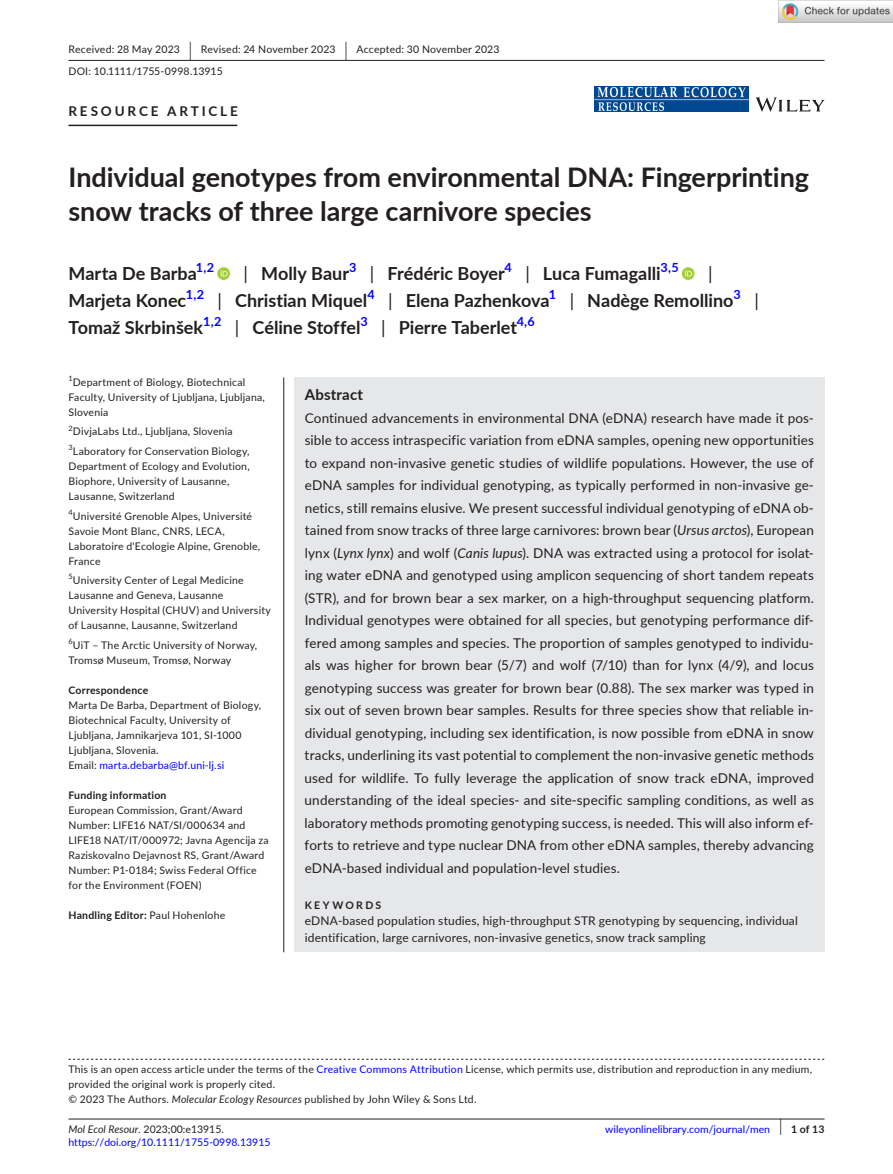
<style>
.page{position:relative;width:893px;height:1174px;background:#fff}
.page>*{position:absolute;margin:0;border:0;box-sizing:border-box;transform-origin:0 0}
.t1{font:700 27px/34.5px "Lato";color:#231f20}
.t2{font:700 18px "Lato";color:#231f20}
.t3{font:18px "Lato";color:#231f20}
.t4{font:700 15px "Lato";letter-spacing:.015em;color:#231f20}
.t5{font:13.5px/22.5px "Lato";letter-spacing:.01em;color:#231f20;text-align:justify}
.t6{font:700 13.5px "Lato";letter-spacing:.21em;color:#231f20}
.t7{font:700 12.6px "Lato";color:#00f}
.t8{font:12px/16.5px "Lato";letter-spacing:.015em;color:#231f20}
.t9{font:10.5px/15px "Lato";letter-spacing:.02em;color:#231f20}
.t10{font:10.5px "Lato";color:#00f}
.t11{font:700 10.5px "Lato";letter-spacing:.02em;color:#231f20}
.t12{font:10.5px "Lato";color:#231f20}
.t13{font:700 10.5px "Lato";letter-spacing:.22em;color:#231f20}
.t14{font:7.35px "Lato";color:#231f20}
.s1{font-size:19.65px}
.s2{font-weight:400}
.s3{color:#00f}
.s4{font-style:italic}
.s5{font-weight:400;font-size:17.4px}
</style>
<div class="page">
<hr style="left:68px;top:1118px;width:756px;height:1px;background:#231f20">
<svg style="left:756px;top:97px;width:68px;height:15px"></svg>
<img style="left:595px;top:86px;width:153px;height:26px">
<hr style="left:68px;top:60px;width:756px;height:1px;background:#231f20">
<hr style="left:68px;top:125px;width:169px;height:1px;background:#231f20">
<svg style="left:217px;top:267px;width:13px;height:13px"></svg>
<svg style="left:221px;top:269px;width:7px;height:7px"></svg>
<svg style="left:682px;top:267px;width:12px;height:13px"></svg>
<svg style="left:685px;top:269px;width:7px;height:7px"></svg>
<svg style="left:68px;top:1058px;width:756px;height:1px"></svg>
<div style="left:294px;top:377px;width:530px;height:575px;background:#e6e7e9"></div>
<hr style="left:283px;top:377px;width:1px;height:575px;background:#231f20">
<img style="left:779px;top:0;width:114px;height:23px">
<p class="t9" style="left:68px;top:38px;width:433px;line-height:21.8px">Received: 28 May 2023 <span class="s1">|</span> Revised: 24 November 2023 <span class="s1">|</span> Accepted: 30 November 2023<br>DOI: 10.1111/1755-0998.13915</p>
<p class="t6" style="left:68px;top:101px;width:171px">RESOURCE ARTICLE</p>
<h1 class="t1" style="left:68px;top:159px;width:742px">Individual genotypes from environmental DNA: Fingerprinting snow tracks of three large carnivore species</h1>
<h2 class="t2" style="left:68px;top:260px;width:130px">Marta De Barba</h2>
<p class="t7" style="left:196px;top:258px;width:20px">1,2</p>
<h2 class="t2" style="left:244px;top:260px;width:107px"><span class="s2">|</span> Molly Baur</h2>
<p class="t7" style="left:349px;top:258px;width:9px">3</p>
<h2 class="t2" style="left:370px;top:260px;width:136px"><span class="s2">|</span> Frédéric Boyer</h2>
<p class="t7" style="left:504px;top:258px;width:9px">4</p>
<h2 class="t2" style="left:525px;top:260px;width:137px"><span class="s2">|</span> Luca Fumagalli</h2>
<p class="t7" style="left:661px;top:258px;width:20px">3,5</p>
<h2 class="t3" style="left:708px;top:260px;width:6px">|</h2>
<h2 class="t2" style="left:68px;top:287px;width:119px">Marjeta Konec</h2>
<p class="t7" style="left:186px;top:285px;width:20px">1,2</p>
<h2 class="t2" style="left:218px;top:287px;width:151px"><span class="s2">|</span> Christian Miquel</h2>
<p class="t7" style="left:367px;top:285px;width:9px">4</p>
<h2 class="t2" style="left:388px;top:287px;width:163px"><span class="s2">|</span> Elena Pazhenkova</h2>
<p class="t7" style="left:549px;top:285px;width:9px">1</p>
<h2 class="t2" style="left:570px;top:287px;width:165px"><span class="s2">|</span> Nadège Remollino</h2>
<p class="t7" style="left:733px;top:285px;width:9px">3</p>
<h2 class="t3" style="left:754px;top:287px;width:6px">|</h2>
<h2 class="t2" style="left:68px;top:314px;width:136px">Tomaž Skrbinšek</h2>
<p class="t7" style="left:203px;top:312px;width:20px">1,2</p>
<h2 class="t2" style="left:235px;top:314px;width:127px"><span class="s2">|</span> Céline Stoffel</h2>
<p class="t7" style="left:360px;top:312px;width:9px">3</p>
<h2 class="t2" style="left:381px;top:314px;width:137px"><span class="s2">|</span> Pierre Taberlet</h2>
<p class="t7" style="left:517px;top:312px;width:20px">4,6</p>
<p class="t14" style="left:68px;top:373px;width:6px">1</p>
<p class="t9" style="left:68px;top:374px;width:198px;text-indent:4px">Department of Biology, Biotechnical<br>Faculty, University of Ljubljana, Ljubljana,<br>Slovenia</p>
<p class="t9" style="left:68px;top:421px;width:183px;line-height:19.5px"><sup>2</sup>DivjaLabs Ltd., Ljubljana, Slovenia<br><sup>3</sup>Laboratory for Conservation Biology,</p>
<p class="t9" style="left:68px;top:458px;width:183px">Department of Ecology and Evolution,<br>Biophore, University of Lausanne,<br>Lausanne, Switzerland</p>
<p class="t9" style="left:68px;top:508px;width:193px"><sup>4</sup>Université Grenoble Alpes, Université<br>Savoie Mont Blanc, CNRS, LECA,<br>Laboratoire d'Ecologie Alpine, Grenoble,<br>France</p>
<p class="t9" style="left:68px;top:572px;width:204px"><sup>5</sup>University Center of Legal Medicine Lausanne and Geneva, Lausanne University Hospital (CHUV) and University of Lausanne, Lausanne, Switzerland</p>
<p class="t9" style="left:68px;top:637px;width:190px"><sup>6</sup>UiT – The Arctic University of Norway,<br>Tromsø Museum, Tromsø, Norway</p>
<p class="t11" style="left:68px;top:682px;width:81px">Correspondence</p>
<p class="t9" style="left:68px;top:697px;width:194px">Marta De Barba, Department of Biology, Biotechnical Faculty, University of Ljubljana, Jamnikarjeva 101, SI-1000<br>Ljubljana, Slovenia.<br>Email: <span class="s3">marta.debarba@bf.uni-lj.si</span></p>
<p class="t11" style="left:68px;top:787px;width:100px">Funding information</p>
<p class="t9" style="left:68px;top:802px;width:202px">European Commission, Grant/Award Number: LIFE16 NAT/SI/000634 and LIFE18 NAT/IT/000972; Javna Agencija za Raziskovalno Dejavnost RS, Grant/Award Number: P1-0184; Swiss Federal Office for the Environment (FOEN)</p>
<p class="t11" style="left:68px;top:907px;width:158px">Handling Editor: <span class="s2">Paul Hohenlohe</span></p>
<p class="t4" style="left:305px;top:383px;width:60px">Abstract</p>
<p class="t5" style="left:305px;top:406px;width:511px">Continued advancements in environmental DNA (eDNA) research have made it pos&shy;sible to access intraspecific variation from eDNA samples, opening new opportunities to expand non-invasive genetic studies of wildlife populations. However, the use of eDNA samples for individual genotyping, as typically performed in non-invasive ge&shy;netics, still remains elusive. We present successful individual genotyping of eDNA ob&shy;tained from snow tracks of three large carnivores: brown bear (<span class="s4">Ursus arctos</span>), European lynx (<span class="s4">Lynx lynx</span>) and wolf (<span class="s4">Canis lupus</span>). DNA was extracted using a protocol for isolat&shy;ing water eDNA and genotyped using amplicon sequencing of short tandem repeats (STR), and for brown bear a sex marker, on a high-throughput sequencing platform.<br>Individual genotypes were obtained for all species, but genotyping performance dif&shy;fered among samples and species. The proportion of samples genotyped to individu&shy;als was higher for brown bear (5/7) and wolf (7/10) than for lynx (4/9), and locus genotyping success was greater for brown bear (0.88). The sex marker was typed in six out of seven brown bear samples. Results for three species show that reliable in&shy;dividual genotyping, including sex identification, is now possible from eDNA in snow tracks, underlining its vast potential to complement the non-invasive genetic methods used for wildlife. To fully leverage the application of snow track eDNA, improved understanding of the ideal species- and site-specific sampling conditions, as well as laboratory methods promoting genotyping success, is needed. This will also inform ef&shy;forts to retrieve and type nuclear DNA from other eDNA samples, thereby advancing eDNA-based individual and population-level studies.</p>
<p class="t13" style="left:305px;top:897px;width:78px">KEYWORDS</p>
<p class="t8" style="left:305px;top:912px;width:495px">eDNA-based population studies, high-throughput STR genotyping by sequencing, individual identification, large carnivores, non-invasive genetics, snow track sampling</p>
<p class="t9" style="left:68px;top:1061px;width:745px">This is an open access article under the terms of the <span class="s3">Creative Commons Attribution</span> License, which permits use, distribution and reproduction in any medium, provided the original work is properly cited.<br>© 2023 The Authors. <span class="s4">Molecular Ecology Resources</span> published by John Wiley &amp; Sons Ltd.</p>
<p class="t12" style="left:68px;top:1121px;width:157px"><span class="s4">Mol Ecol Resour.</span> 2023;00:e13915.</p>
<p class="t11" style="left:779px;top:1121px;width:46px"><span class="s5">|</span> 1 of 13</p>
<p class="t10" style="left:68px;top:1135px;width:204px">https://doi.org/10.1111/1755-0998.13915</p>
<p class="t10" style="left:605px;top:1121px;width:166px">wileyonlinelibrary.com/journal/men</p>
</div>
